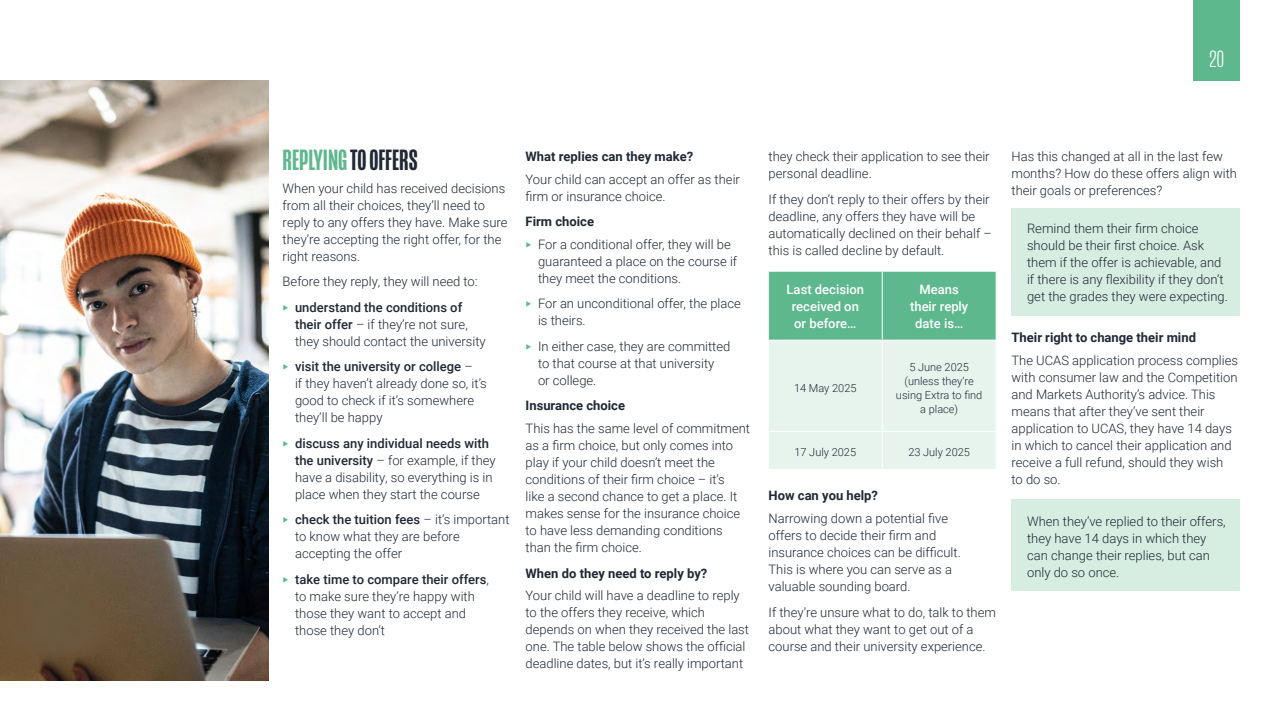
<style>
.page{position:relative;width:1280px;height:720px;background:#fff}
.page>*{position:absolute;margin:0;border:0;box-sizing:border-box;transform-origin:0 0}
.t1{font:500 30px "Mongoose";color:#5db88d}
.t2{font:300 24.1px "Mongoose";color:#fff}
.t3{font:300 13px/17px "Roboto";color:#1f2834}
.t4{font:700 13px "Roboto";color:#1f2834}
.t5{font:500 13px/17px "Roboto";color:#fff;text-align:center}
.t6{font:300 11px/14px "Roboto";color:#1f2834;text-align:center}
.s1{color:#1f2834}
.s2{color:#5db88d}
.s3{font-weight:500}
.s4{font-weight:700}
</style>
<div class="page">
<svg style="left:769px;top:272px;width:227px;height:197px;background:#b7dfcc"></svg>
<hr style="left:882px;top:341px;width:1px;height:90px;background:#fff">
<hr style="left:768px;top:431px;width:114px;height:1px;background:#fff">
<hr style="left:882px;top:431px;width:115px;height:1px;background:#fff">
<hr style="left:882px;top:432px;width:1px;height:37px;background:#fff">
<hr style="left:882px;top:272px;width:1px;height:68px;background:#fff">
<hr style="left:768px;top:340px;width:114px;height:1px;background:#fff">
<hr style="left:882px;top:340px;width:115px;height:1px;background:#fff">
<div style="left:1012px;top:500px;width:228px;height:91px;background:#d6ede2"></div>
<img style="left:0;top:81px;width:268px;height:599px">
<div style="left:1012px;top:209px;width:228px;height:107px;background:#d6ede2"></div>
<div style="left:1193px;top:0;width:47px;height:81px;background:#5db88d"></div>
<h2 class="t2" style="left:1210px;top:45px;width:16px">20</h2>
<h1 class="t1" style="left:283px;top:143px;width:137px">REPLYING <span class="s1">TO OFFERS</span></h1>
<p class="t3" style="left:283px;top:179px;width:227px">When your child has received decisions from all their choices, they’ll need to reply to any offers they have. Make sure they’re accepting the right offer, for the right reasons.</p>
<p class="t3" style="left:283px;top:268px;width:197px;line-height:25.5px">Before they reply, they will need to: <span class="s2">‣</span> <span class="s3">understand the conditions of</span></p>
<p class="t3" style="left:295px;top:315px;width:192px"><span class="s3">their offer</span> – if they’re not sure, they should contact the university</p>
<p class="t3" style="left:295px;top:358px;width:193px;text-indent:-12px"><span class="s2">‣</span> <span class="s3">visit the university or college</span> –<br>if they haven’t already done so, it’s good to check if it’s somewhere they’ll be happy</p>
<p class="t3" style="left:295px;top:434px;width:202px;text-indent:-12px"><span class="s2">‣</span> <span class="s3">discuss any individual needs with the university</span> – for example, if they have a disability, so everything is in place when they start the course</p>
<p class="t3" style="left:295px;top:511px;width:216px;text-indent:-12px"><span class="s2">‣</span> <span class="s3">check the tuition fees</span> – it’s important to know what they are before accepting the offer</p>
<p class="t3" style="left:295px;top:570px;width:195px;text-indent:-12px"><span class="s2">‣</span> <span class="s3">take time to compare their offers</span>, to make sure they’re happy with those they want to accept and those they don’t</p>
<p class="t4" style="left:526px;top:147px;width:169px">What replies can they make?</p>
<p class="t3" style="left:526px;top:170px;width:216px">Your child can accept an offer as their firm or insurance choice.</p>
<p class="t3" style="left:526px;top:210px;width:207px;line-height:22.7px"><span class="s4">Firm choice<br></span><span class="s2">‣</span> For a conditional offer, they will be</p>
<p class="t3" style="left:538px;top:252px;width:201px">guaranteed a place on the course if they meet the conditions.</p>
<p class="t3" style="left:538px;top:295px;width:204px;text-indent:-12px"><span class="s2">‣</span> For an unconditional offer, the place is theirs.</p>
<p class="t3" style="left:538px;top:337px;width:194px;text-indent:-12px"><span class="s2">‣</span> In either case, they are committed to that course at that university<br>or college.</p>
<p class="t4" style="left:526px;top:397px;width:101px">Insurance choice</p>
<p class="t3" style="left:526px;top:420px;width:226px">This has the same level of commitment as a firm choice, but only comes into play if your child doesn’t meet the conditions of their firm choice – it’s<br>like a second chance to get a place. It makes sense for the insurance choice to have less demanding conditions than the firm choice.</p>
<p class="t4" style="left:526px;top:564px;width:183px">When do they need to reply by?</p>
<p class="t3" style="left:526px;top:587px;width:225px">Your child will have a deadline to reply to the offers they receive, which depends on when they received the last one. The table below shows the official deadline dates, but it’s really important</p>
<p class="t3" style="left:769px;top:148px;width:223px">they check their application to see their personal deadline.</p>
<p class="t3" style="left:769px;top:190px;width:225px">If they don’t reply to their offers by their deadline, any offers they have will be automatically declined on their behalf – this is called decline by default.</p>
<p class="t5" style="left:787px;top:280px;width:79px">Last decision received on or before…</p>
<p class="t5" style="left:910px;top:280px;width:60px">Means their reply date is…</p>
<p class="t6" style="left:794px;top:380px;width:64px">14 May 2025</p>
<p class="t6" style="left:896px;top:359px;width:88px">5 June 2025 (unless they’re using Extra to find a place)</p>
<p class="t6" style="left:794px;top:445px;width:63px">17 July 2025</p>
<p class="t6" style="left:908px;top:445px;width:63px">23 July 2025</p>
<p class="t4" style="left:769px;top:487px;width:111px">How can you help?</p>
<p class="t3" style="left:769px;top:510px;width:194px">Narrowing down a potential five offers to decide their firm and insurance choices can be difficult.<br>This is where you can serve as a valuable sounding board.</p>
<p class="t3" style="left:769px;top:603px;width:229px">If they’re unsure what to do, talk to them about what they want to get out of a course and their university experience.</p>
<p class="t3" style="left:1012px;top:147px;width:227px">Has this changed at all in the last few months? How do these offers align with their goals or preferences?</p>
<p class="t3" style="left:1027px;top:219px;width:202px">Remind them their firm choice should be their first choice. Ask them if the offer is achievable, and if there is any flexibility if they don’t get the grades they were expecting.</p>
<p class="t4" style="left:1012px;top:329px;width:186px">Their right to change their mind</p>
<p class="t3" style="left:1012px;top:351px;width:228px">The UCAS application process complies with consumer law and the Competition and Markets Authority’s advice. This means that after they’ve sent their application to UCAS, they have 14 days in which to cancel their application and receive a full refund, should they wish<br>to do so.</p>
<p class="t3" style="left:1027px;top:512px;width:200px">When they’ve replied to their offers, they have 14 days in which they can change their replies, but can only do so once.</p>
</div>
